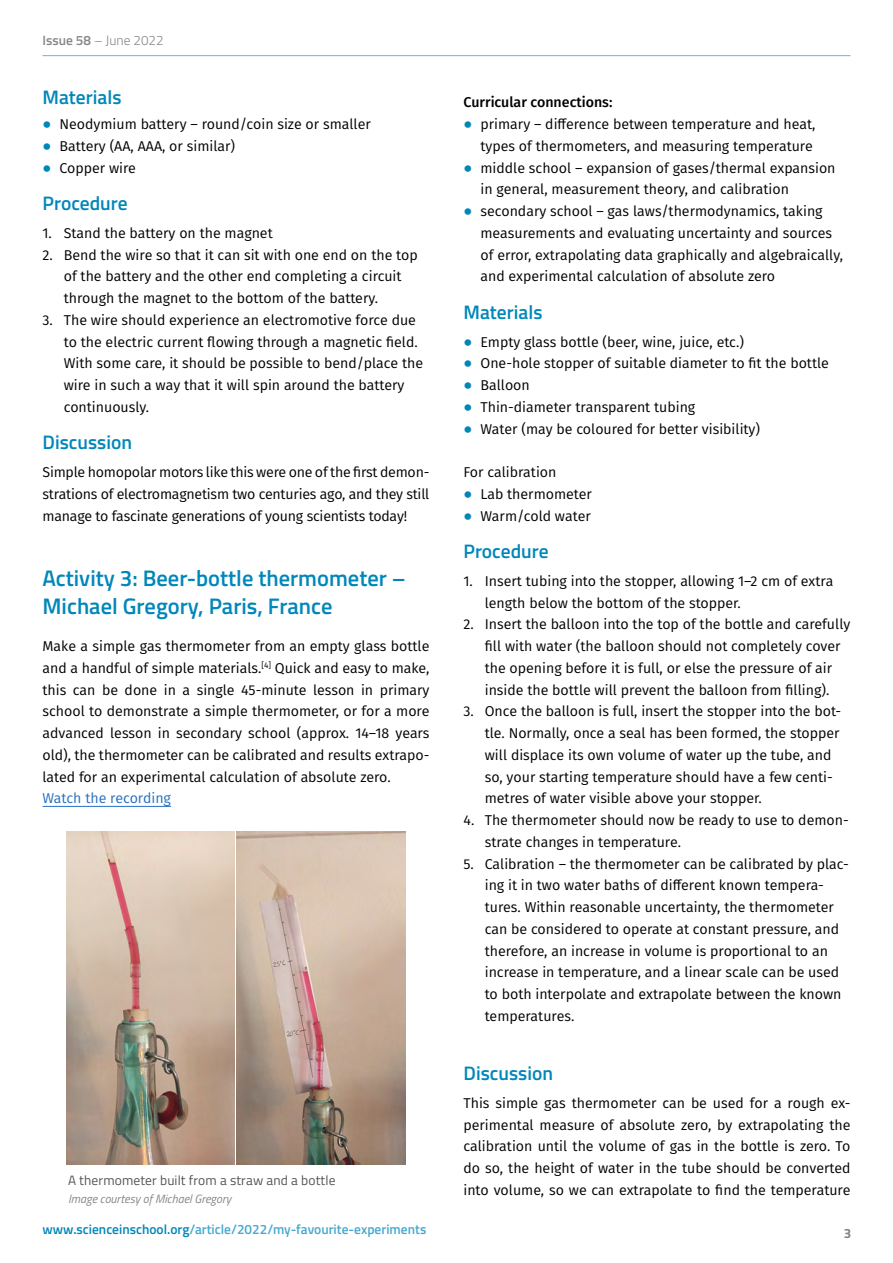
<style>
.page{position:relative;width:893px;height:1263px;background:#fff}
.page>*{position:absolute;margin:0;border:0;box-sizing:border-box;transform-origin:0 0}
.t1{font:600 22.5px/28.5px "Titillium Web";color:#0087ba}
.t2{font:600 19.5px "Titillium Web";color:#0087ba}
.t3{font:14.25px/21.8px "Fira Sans";color:#000}
.t4{font:500 14.25px "Fira Sans";color:#000}
.t5{font:14.25px "Fira Sans";color:#256fc1}
.t6{font:600 13.5px "Titillium Web";color:#47a9ce}
.t7{font:13.5px "Titillium Web";letter-spacing:.01em;color:#565656}
.t8{font:300 13.5px "Titillium Web";color:#878786}
.t9{font:700 13.5px "Titillium Web";color:#878786}
.t10{font:italic 12px "Titillium Web";color:#878786}
.s1{font-weight:600}
.s2{color:#0087ba}
</style>
<div class="page">
<hr style="left:43px;top:55px;width:807px;height:1px;background:#66b7d6">
<hr style="left:43px;top:806px;width:128px;height:1px;background:#256fc1">
<img style="left:66px;top:831px;width:168px;height:334px">
<img style="left:237px;top:831px;width:169px;height:334px">
<p class="t8" style="left:43px;top:31px;width:123px"><span class="s1">Issue 58</span> – June 2022</p>
<h2 class="t2" style="left:43px;top:83px;width:81px">Materials</h2>
<p class="t3" style="left:43px;top:113px;width:330px"><span class="s2">⦁</span> Neodymium battery – round/coin size or smaller <span class="s2">⦁</span> Battery (AA, AAA, or similar)<br><span class="s2">⦁</span> Copper wire</p>
<h2 class="t2" style="left:43px;top:189px;width:87px">Procedure</h2>
<p class="t3" style="left:43px;top:222px;width:232px">1. Stand the battery on the magnet</p>
<p class="t3" style="left:64px;top:243px;width:355px;text-indent:-21px">2. Bend the wire so that it can sit with one end on the top of the battery and the other end completing a circuit through the magnet to the bottom of the battery.</p>
<p class="t3" style="left:64px;top:309px;width:361px;text-indent:-21px">3. The wire should experience an electromotive force due to the electric current flowing through a magnetic field.<br>With some care, it should be possible to bend/place the wire in such a way that it will spin around the battery continuously.</p>
<h2 class="t2" style="left:43px;top:428px;width:91px">Discussion</h2>
<p class="t3" style="left:43px;top:461px;width:388px;text-align:justify">Simple homopolar motors like this were one of the first demon&shy;strations of electromagnetism two centuries ago, and they still manage to fascinate generations of young scientists today!</p>
<h1 class="t1" style="left:43px;top:563px;width:365px">Activity 3: Beer-bottle thermometer –<br>Michael Gregory, Paris, France</h1>
<p class="t3" style="left:43px;top:635px;width:388px;text-align:justify">Make a simple gas thermometer from an empty glass bottle and a handful of simple materials.<sup>[4]</sup> Quick and easy to make, this can be done in a single 45-minute lesson in primary school to demonstrate a simple thermometer, or for a more advanced lesson in secondary school (approx. 14–18 years old), the thermometer can be calibrated and results extrapo&shy;lated for an experimental calculation of absolute zero.</p>
<p class="t5" style="left:43px;top:788px;width:130px">Watch the recording</p>
<p class="t7" style="left:68px;top:1170px;width:269px">A thermometer built from a straw and a bottle</p>
<p class="t10" style="left:68px;top:1190px;width:165px">Image courtesy of Michael Gregory</p>
<p class="t4" style="left:463px;top:91px;width:150px">Curricular connections:</p>
<p class="t3" style="left:463px;top:113px;width:353px"><span class="s2">⦁</span> primary – difference between temperature and heat,</p>
<p class="t3" style="left:480px;top:135px;width:334px">types of thermometers, and measuring temperature</p>
<p class="t3" style="left:463px;top:156px;width:374px"><span class="s2">⦁</span> middle school – expansion of gases/thermal expansion</p>
<p class="t3" style="left:480px;top:178px;width:310px">in general, measurement theory, and calibration</p>
<p class="t3" style="left:463px;top:200px;width:361px"><span class="s2">⦁</span> secondary school – gas laws/thermodynamics, taking</p>
<p class="t3" style="left:480px;top:222px;width:353px">measurements and evaluating uncertainty and sources</p>
<p class="t3" style="left:480px;top:243px;width:364px">of error, extrapolating data graphically and algebraically,</p>
<p class="t3" style="left:480px;top:265px;width:296px">and experimental calculation of absolute zero</p>
<h2 class="t2" style="left:463px;top:297px;width:81px">Materials</h2>
<p class="t3" style="left:463px;top:330px;width:367px"><span class="s2">⦁</span> Empty glass bottle (beer, wine, juice, etc.)<br><span class="s2">⦁</span> One-hole stopper of suitable diameter to fit the bottle <span class="s2">⦁</span> Balloon<br><span class="s2">⦁</span> Thin-diameter transparent tubing<br><span class="s2">⦁</span> Water (may be coloured for better visibility)</p>
<p class="t3" style="left:463px;top:461px;width:130px">For calibration<br><span class="s2">⦁</span> Lab thermometer <span class="s2">⦁</span> Warm/cold water</p>
<h2 class="t2" style="left:463px;top:537px;width:87px">Procedure</h2>
<p class="t3" style="left:485px;top:570px;width:350px;text-indent:-21px">1. Insert tubing into the stopper, allowing 1–2 cm of extra length below the bottom of the stopper.</p>
<p class="t3" style="left:485px;top:613px;width:367px;text-indent:-21px">2. Insert the balloon into the top of the bottle and carefully fill with water (the balloon should not completely cover the opening before it is full, or else the pressure of air inside the bottle will prevent the balloon from filling).</p>
<p class="t3" style="left:485px;top:700px;width:358px;text-indent:-21px">3. Once the balloon is full, insert the stopper into the bot&shy;tle. Normally, once a seal has been formed, the stopper will displace its own volume of water up the tube, and so, your starting temperature should have a few centi&shy;metres of water visible above your stopper.</p>
<p class="t3" style="left:485px;top:809px;width:365px;text-indent:-21px">4. The thermometer should now be ready to use to demon&shy;strate changes in temperature.</p>
<p class="t3" style="left:485px;top:852px;width:366px;text-indent:-21px">5. Calibration – the thermometer can be calibrated by plac&shy;ing it in two water baths of different known tempera&shy;tures. Within reasonable uncertainty, the thermometer can be considered to operate at constant pressure, and therefore, an increase in volume is proportional to an increase in temperature, and a linear scale can be used to both interpolate and extrapolate between the known temperatures.</p>
<h2 class="t2" style="left:463px;top:1059px;width:91px">Discussion</h2>
<p class="t3" style="left:463px;top:1092px;width:388px;text-align:justify">This simple gas thermometer can be used for a rough ex&shy;perimental measure of absolute zero, by extrapolating the calibration until the volume of gas in the bottle is zero. To do so, the height of water in the tube should be converted into volume, so we can extrapolate to find the temperature</p>
<p class="t6" style="left:43px;top:1219px;width:385px"><span class="s2">www.scienceinschool.org</span>/article/2022/my-favourite-experiments</p>
<p class="t9" style="left:844px;top:1223px;width:9px">3</p>
</div>
